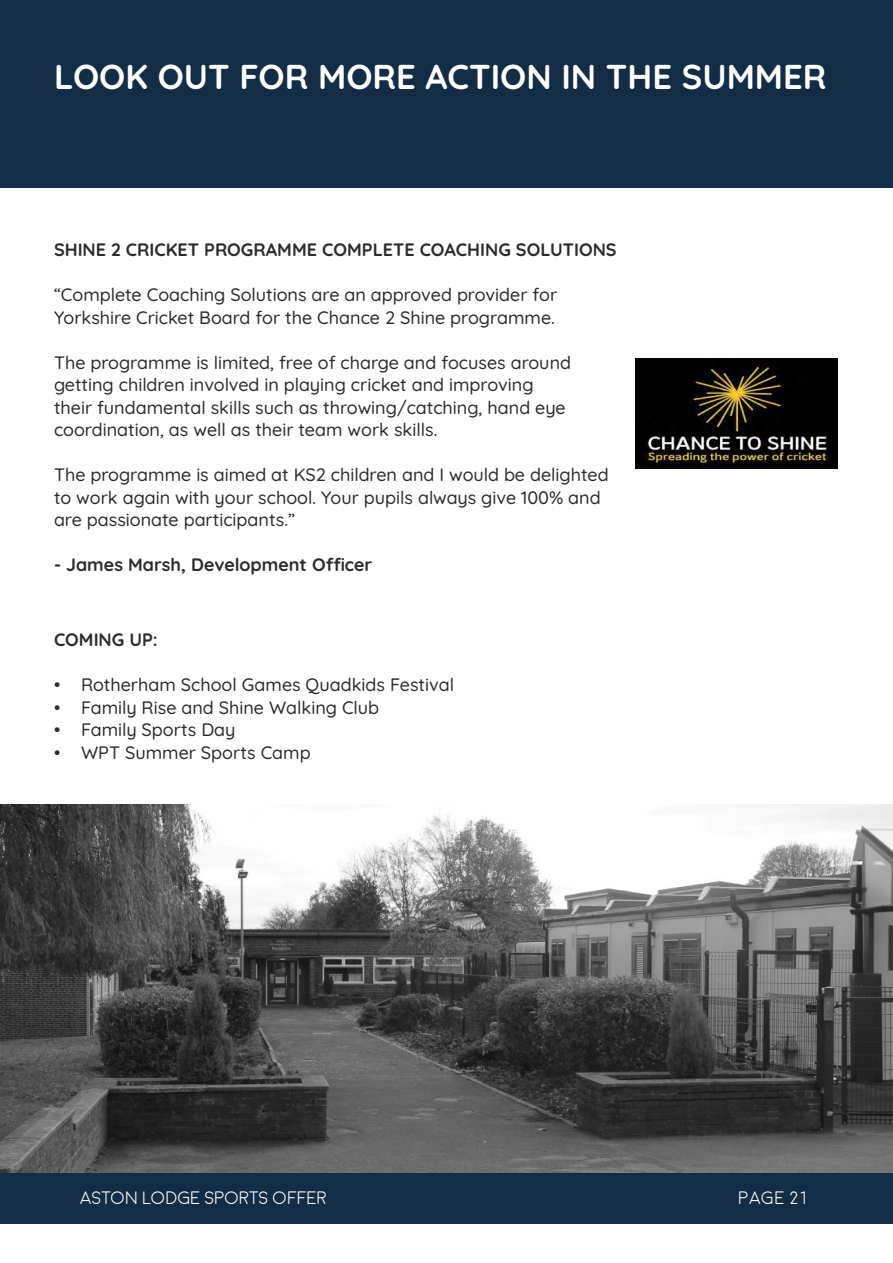
<style>
.page{position:relative;width:893px;height:1263px;background:#fff}
.page>*{position:absolute;margin:0;border:0;box-sizing:border-box;transform-origin:0 0}
.t1{font:700 34.5px "Quicksand";color:#fff}
.t2{font:500 18px/22.5px "Quicksand";color:#2e2b2c}
.t3{font:700 18px "Quicksand";color:#2e2b2c}
.t4{font:300 18px "Moon";color:#fff}
</style>
<div class="page">
<div style="left:2px;top:1172px;width:891px;height:52px;background:#142d47"></div>
<hr style="left:0;top:1172px;width:2px;height:52px;background:#142d47">
<div style="left:0;top:0;width:893px;height:187px;background:#142d47"></div>
<img style="left:636px;top:358px;width:201px;height:111px">
<img style="left:0;top:805px;width:893px;height:367px">
<p class="t1" style="left:54px;top:50px;width:774px">LOOK OUT FOR MORE ACTION IN THE SUMMER</p>
<p class="t3" style="left:54px;top:236px;width:564px">SHINE 2 CRICKET PROGRAMME COMPLETE COACHING SOLUTIONS</p>
<p class="t2" style="left:54px;top:282px;width:505px">“Complete Coaching Solutions are an approved provider for<br>Yorkshire Cricket Board for the Chance 2 Shine programme.</p>
<p class="t2" style="left:54px;top:349px;width:519px">The programme is limited, free of charge and focuses around getting children involved in playing cricket and improving their fundamental skills such as throwing/catching, hand eye coordination, as well as their team work skills.</p>
<p class="t2" style="left:54px;top:462px;width:556px">The programme is aimed at KS2 children and I would be delighted to work again with your school. Your pupils always give 100% and are passionate participants.”</p>
<p class="t3" style="left:54px;top:551px;width:320px">- James Marsh, Development Officer</p>
<p class="t3" style="left:54px;top:626px;width:105px">COMING UP:</p>
<p class="t2" style="left:54px;top:672px;width:402px">• Rotherham School Games Quadkids Festival</p>
<p class="t2" style="left:54px;top:694px;width:327px">• Family Rise and Shine Walking Club</p>
<p class="t2" style="left:54px;top:717px;width:183px">• Family Sports Day</p>
<p class="t2" style="left:54px;top:739px;width:258px">• WPT Summer Sports Camp</p>
<p class="t4" style="left:80px;top:1188px;width:248px">ASTON LODGE SPORTS OFFER</p>
<p class="t4" style="left:738px;top:1188px;width:72px">page 21</p>
</div>
